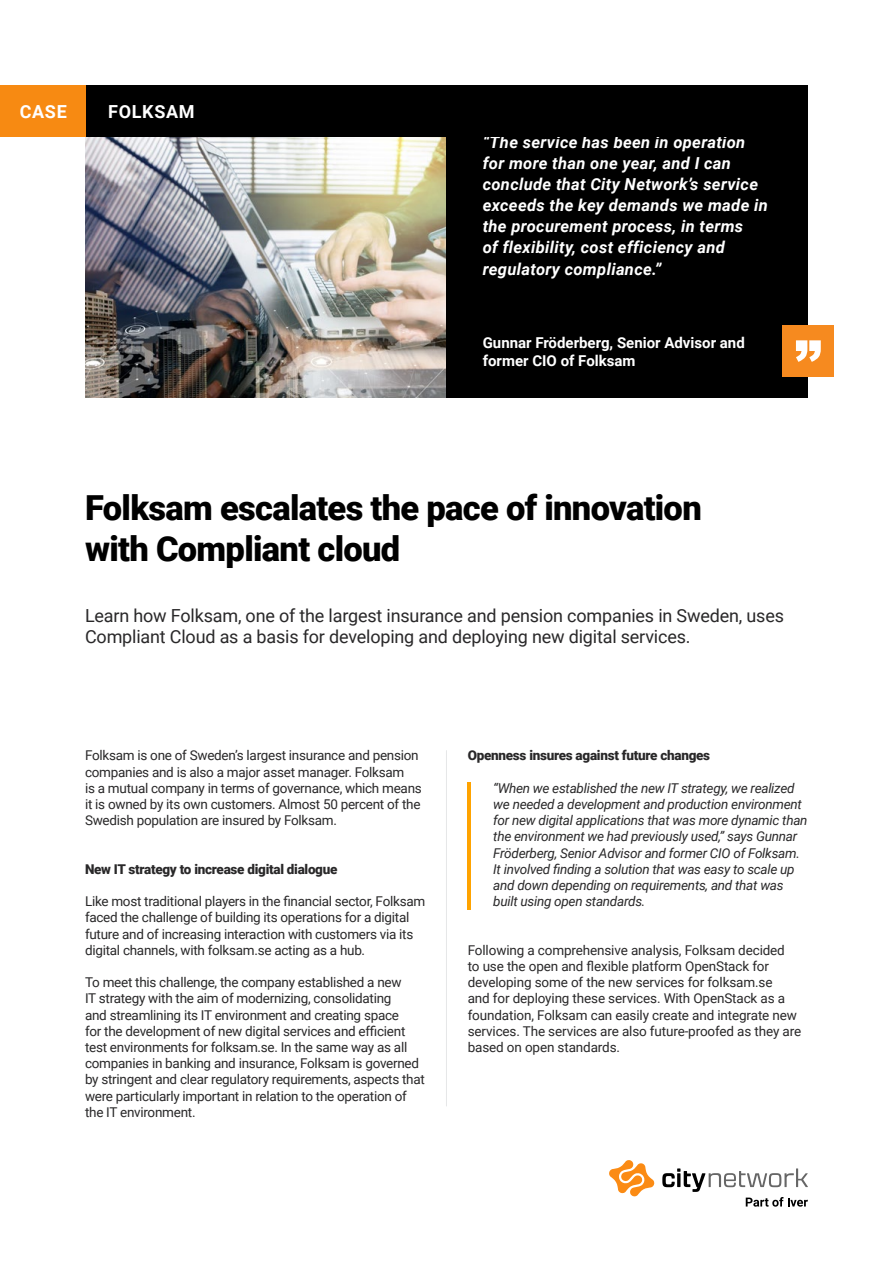
<style>
.page{position:relative;width:893px;height:1263px;background:#fff}
.page>*{position:absolute;margin:0;border:0;box-sizing:border-box;transform-origin:0 0}
.t1{font:900 34.5px/41.4px "Roboto";letter-spacing:-.02em;color:#000}
.t2{font:18px/21.6px "Roboto";letter-spacing:-.01em;color:#292829}
.t3{font:700 18px "Roboto";letter-spacing:.035em;color:#fff}
.t4{font:italic 700 16.5px/21px "Roboto";letter-spacing:.02em;color:#fff}
.t5{font:700 15px/18px "Roboto";color:#fff}
.t6{font:13.5px/16.2px "Roboto";letter-spacing:-.02em;color:#292829}
.t7{font:italic 13.5px/16.2px "Roboto";letter-spacing:-.02em;color:#292829}
.t8{font:900 13.5px "Roboto";letter-spacing:-.02em;color:#292829}
</style>
<div class="page">
<img style="left:85px;top:136px;width:361px;height:261px">
<svg style="left:609px;top:1160px;width:46px;height:37px"></svg>
<svg style="left:662px;top:1168px;width:146px;height:39px"></svg>
<div style="left:446px;top:136px;width:362px;height:261px;background:#000"></div>
<hr style="left:468px;top:782px;width:3px;height:127px;background:#ffa300">
<div style="left:782px;top:325px;width:51px;height:51px;background:#f68a1f"></div>
<svg style="left:796px;top:340px;width:25px;height:22px"></svg>
<div style="left:85px;top:85px;width:723px;height:51px;background:#000"></div>
<div style="left:0;top:85px;width:85px;height:51px;background:#f78a12"></div>
<hr style="left:446px;top:750px;width:1px;height:356px;background:#e6e7e8">
<h2 class="t3" style="left:20px;top:99px;width:48px">CASE</h2>
<h2 class="t3" style="left:108px;top:99px;width:88px">FOLKSAM</h2>
<p class="t4" style="left:483px;top:131px;width:287px">“The service has been in operation for more than one year, and I can conclude that City Network’s service exceeds the key demands we made in the procurement process, in terms<br>of flexibility, cost efficiency and regulatory compliance.”</p>
<p class="t5" style="left:483px;top:334px;width:264px">Gunnar Fröderberg, Senior Advisor and former CIO of Folksam</p>
<h1 class="t1" style="left:85px;top:486px;width:618px">Folksam escalates the pace of innovation with Compliant cloud</h1>
<h2 class="t2" style="left:85px;top:604px;width:700px">Learn how Folksam, one of the largest insurance and pension companies in Sweden, uses<br>Compliant Cloud as a basis for developing and deploying new digital services.</h2>
<p class="t6" style="left:85px;top:747px;width:338px">Folksam is one of Sweden’s largest insurance and pension companies and is also a major asset manager. Folksam<br>is a mutual company in terms of governance, which means it is owned by its own customers. Almost 50 percent of the Swedish population are insured by Folksam.</p>
<p class="t8" style="left:85px;top:859px;width:254px">New IT strategy to increase digital dialogue</p>
<p class="t6" style="left:85px;top:893px;width:342px">Like most traditional players in the financial sector, Folksam faced the challenge of building its operations for a digital future and of increasing interaction with customers via its digital channels, with folksam.se acting as a hub.</p>
<p class="t6" style="left:85px;top:974px;width:341px">To meet this challenge, the company established a new<br>IT strategy with the aim of modernizing, consolidating<br>and streamlining its IT environment and creating space<br>for the development of new digital services and efficient test environments for folksam.se. In the same way as all companies in banking and insurance, Folksam is governed by stringent and clear regulatory requirements, aspects that were particularly important in relation to the operation of the IT environment.</p>
<p class="t8" style="left:468px;top:746px;width:244px">Openness insures against future changes</p>
<p class="t7" style="left:493px;top:779px;width:316px">“When we established the new IT strategy, we realized we needed a development and production environment for new digital applications that was more dynamic than the environment we had previously used,” says Gunnar Fröderberg, Senior Advisor and former CIO of Folksam.<br>It involved finding a solution that was easy to scale up and down depending on requirements, and that was built using open standards.</p>
<p class="t6" style="left:468px;top:941px;width:335px">Following a comprehensive analysis, Folksam decided<br>to use the open and flexible platform OpenStack for developing some of the new services for folksam.se<br>and for deploying these services. With OpenStack as a foundation, Folksam can easily create and integrate new services. The services are also future-proofed as they are based on open standards.</p>
</div>
